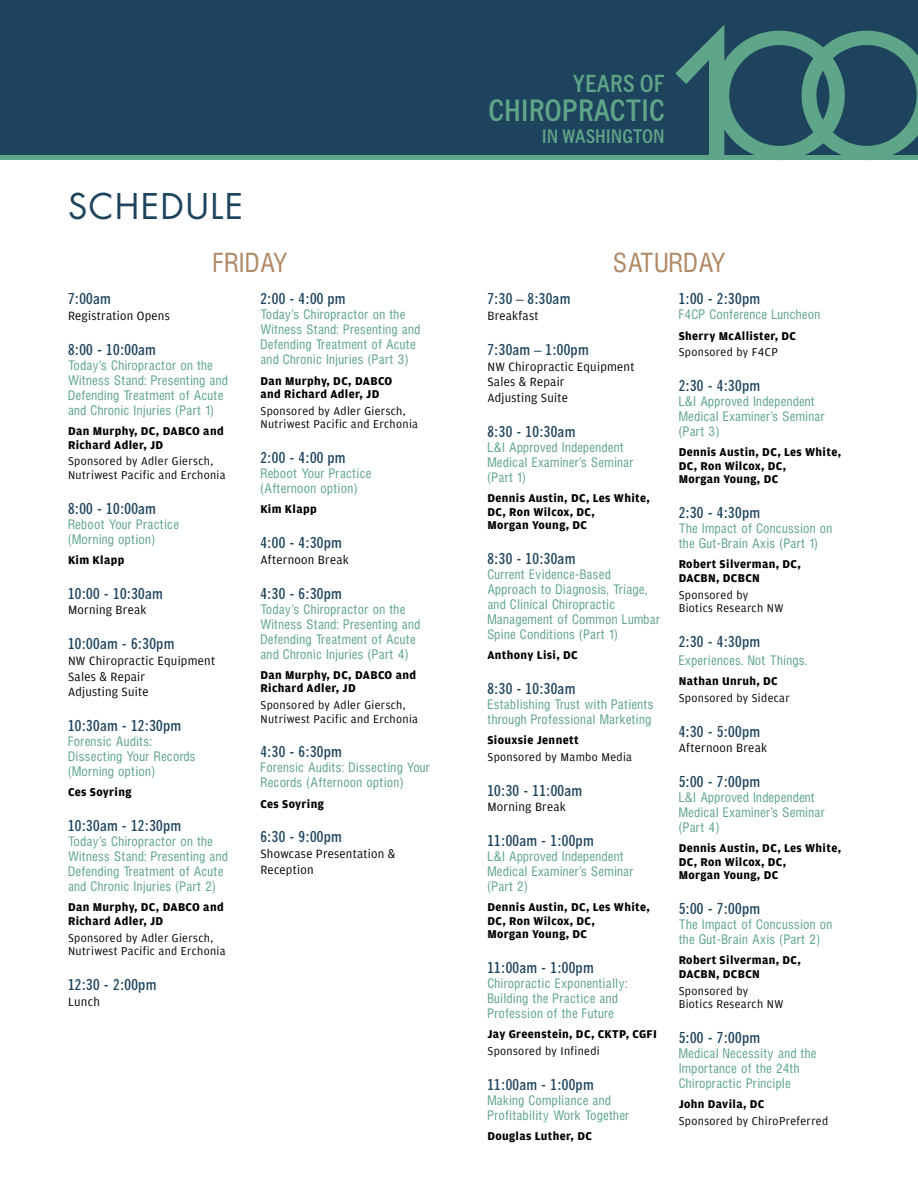
<style>
.page{position:relative;width:918px;height:1188px;background:#fff}
.page>*{position:absolute;margin:0;border:0;box-sizing:border-box;transform-origin:0 0}
.t1{font:34.5px "Futura";letter-spacing:.04em;color:#1d435d}
.t2{font:700 condensed 29.25px "News Gothic";color:#5fa589}
.t3{font:24px "Hallmarke Cond";letter-spacing:.02em;color:#b08764}
.t4{font:700 condensed 23.4px "News Gothic";color:#5fa589}
.t5{font:700 condensed 18.6px "News Gothic";color:#5fa589}
.t6{font:700 condensed 15px "News Gothic";letter-spacing:.02em;color:#1d435d}
.t7{font:12.75px/15.8px "Amplitude";letter-spacing:.02em;color:#000}
.t8{font:12px/15px "Hallmarke Cond";letter-spacing:.02em;color:#5fa589}
.t9{font:700 12px/13.5px "Amplitude";letter-spacing:.03em;color:#000}
.t10{font:12px/13.5px "Amplitude";letter-spacing:.03em;color:#000}
</style>
<div class="page">
<div style="left:0;top:0;width:918px;height:158px;background:#1d435d"></div>
<svg style="left:675px;top:24px;width:243px;height:132px"></svg>
<hr style="left:0;top:156px;width:918px;height:4px;background:#5fa589">
<h1 class="t1" style="left:68px;top:183px;width:158px">SCHEDULE</h1>
<h3 class="t3" style="left:213px;top:246px;width:77px">FRIDAY</h3>
<p class="t6" style="left:68px;top:290px;width:44px">7:00am</p>
<p class="t7" style="left:68px;top:308px;width:103px">Registration Opens</p>
<p class="t6" style="left:68px;top:340px;width:89px">8:00 - 10:00am</p>
<p class="t8" style="left:68px;top:357px;width:161px">Today’s Chiropractor on the<br>Witness Stand: Presenting and<br>Defending Treatment of Acute and Chronic Injuries (Part 1)</p>
<p class="t9" style="left:68px;top:425px;width:157px">Dan Murphy, DC, DABCO and<br>Richard Adler, JD</p>
<p class="t10" style="left:68px;top:455px;width:159px">Sponsored by Adler Giersch,<br>Nutriwest Pacific and Erchonia</p>
<p class="t6" style="left:68px;top:499px;width:89px">8:00 - 10:00am</p>
<p class="t8" style="left:68px;top:516px;width:113px">Reboot Your Practice (Morning option)</p>
<p class="t9" style="left:68px;top:553px;width:58px">Kim Klapp</p>
<p class="t6" style="left:68px;top:584px;width:96px">10:00 - 10:30am</p>
<p class="t7" style="left:68px;top:602px;width:80px">Morning Break</p>
<p class="t6" style="left:68px;top:634px;width:108px">10:00am - 6:30pm</p>
<p class="t7" style="left:68px;top:653px;width:149px">NW Chiropractic Equipment<br>Sales &amp; Repair<br>Adjusting Suite</p>
<p class="t6" style="left:68px;top:716px;width:115px">10:30am - 12:30pm</p>
<p class="t8" style="left:68px;top:734px;width:129px">Forensic Audits:<br>Dissecting Your Records (Morning option)</p>
<p class="t9" style="left:68px;top:786px;width:65px">Ces Soyring</p>
<p class="t6" style="left:68px;top:816px;width:115px">10:30am - 12:30pm</p>
<p class="t8" style="left:68px;top:834px;width:161px">Today’s Chiropractor on the<br>Witness Stand: Presenting and<br>Defending Treatment of Acute and Chronic Injuries (Part 2)</p>
<p class="t9" style="left:68px;top:901px;width:157px">Dan Murphy, DC, DABCO and<br>Richard Adler, JD</p>
<p class="t10" style="left:68px;top:931px;width:159px">Sponsored by Adler Giersch,<br>Nutriwest Pacific and Erchonia</p>
<p class="t6" style="left:68px;top:975px;width:90px">12:30 - 2:00pm</p>
<p class="t7" style="left:68px;top:994px;width:33px">Lunch</p>
<p class="t6" style="left:260px;top:290px;width:87px">2:00 - 4:00 pm</p>
<p class="t8" style="left:260px;top:307px;width:161px">Today’s Chiropractor on the<br>Witness Stand: Presenting and<br>Defending Treatment of Acute and Chronic Injuries (Part 3)</p>
<p class="t9" style="left:260px;top:374px;width:133px">Dan Murphy, DC, DABCO and Richard Adler, JD</p>
<p class="t10" style="left:260px;top:404px;width:159px">Sponsored by Adler Giersch,<br>Nutriwest Pacific and Erchonia</p>
<p class="t6" style="left:260px;top:448px;width:87px">2:00 - 4:00 pm</p>
<p class="t8" style="left:260px;top:466px;width:113px">Reboot Your Practice (Afternoon option)</p>
<p class="t9" style="left:260px;top:503px;width:58px">Kim Klapp</p>
<p class="t6" style="left:260px;top:533px;width:83px">4:00 - 4:30pm</p>
<p class="t7" style="left:260px;top:552px;width:90px">Afternoon Break</p>
<p class="t6" style="left:260px;top:584px;width:83px">4:30 - 6:30pm</p>
<p class="t8" style="left:260px;top:601px;width:161px">Today’s Chiropractor on the<br>Witness Stand: Presenting and<br>Defending Treatment of Acute and Chronic Injuries (Part 4)</p>
<p class="t9" style="left:260px;top:668px;width:157px">Dan Murphy, DC, DABCO and<br>Richard Adler, JD</p>
<p class="t10" style="left:260px;top:698px;width:159px">Sponsored by Adler Giersch,<br>Nutriwest Pacific and Erchonia</p>
<p class="t6" style="left:260px;top:743px;width:83px">4:30 - 6:30pm</p>
<p class="t8" style="left:260px;top:760px;width:171px">Forensic Audits: Dissecting Your<br>Records (Afternoon option)</p>
<p class="t9" style="left:260px;top:797px;width:65px">Ces Soyring</p>
<p class="t6" style="left:260px;top:828px;width:83px">6:30 - 9:00pm</p>
<p class="t7" style="left:260px;top:846px;width:137px">Showcase Presentation &amp;<br>Reception</p>
<h3 class="t4" style="left:573px;top:69px;width:93px">Years of</h3>
<h2 class="t2" style="left:489px;top:93px;width:175px">Chiropractic</h2>
<h3 class="t5" style="left:542px;top:125px;width:124px">in Washington</h3>
<h3 class="t3" style="left:613px;top:246px;width:114px">SATURDAY</h3>
<p class="t6" style="left:487px;top:290px;width:84px">7:30 – 8:30am</p>
<p class="t7" style="left:487px;top:308px;width:53px">Breakfast</p>
<p class="t6" style="left:487px;top:340px;width:103px">7:30am – 1:00pm</p>
<p class="t7" style="left:487px;top:359px;width:149px">NW Chiropractic Equipment<br>Sales &amp; Repair<br>Adjusting Suite</p>
<p class="t6" style="left:487px;top:422px;width:89px">8:30 - 10:30am</p>
<p class="t8" style="left:487px;top:439px;width:148px">L&amp;I Approved Independent<br>Medical Examiner’s Seminar (Part 1)</p>
<p class="t9" style="left:487px;top:492px;width:164px">Dennis Austin, DC, Les White,<br>DC, Ron Wilcox, DC,<br>Morgan Young, DC</p>
<p class="t6" style="left:487px;top:549px;width:89px">8:30 - 10:30am</p>
<p class="t8" style="left:487px;top:566px;width:174px">Current Evidence-Based<br>Approach to Diagnosis, Triage, and Clinical Chiropractic<br>Management of Common Lumbar<br>Spine Conditions (Part 1)</p>
<p class="t9" style="left:487px;top:649px;width:92px">Anthony Lisi, DC</p>
<p class="t6" style="left:487px;top:679px;width:89px">8:30 - 10:30am</p>
<p class="t8" style="left:487px;top:696px;width:168px">Establishing Trust with Patients through Professional Marketing</p>
<p class="t9" style="left:487px;top:734px;width:93px">Siouxsie Jennett</p>
<p class="t10" style="left:487px;top:750px;width:146px">Sponsored by Mambo Media</p>
<p class="t6" style="left:487px;top:781px;width:96px">10:30 - 11:00am</p>
<p class="t7" style="left:487px;top:799px;width:80px">Morning Break</p>
<p class="t6" style="left:487px;top:831px;width:108px">11:00am - 1:00pm</p>
<p class="t8" style="left:487px;top:849px;width:148px">L&amp;I Approved Independent<br>Medical Examiner’s Seminar (Part 2)</p>
<p class="t9" style="left:487px;top:901px;width:164px">Dennis Austin, DC, Les White,<br>DC, Ron Wilcox, DC,<br>Morgan Young, DC</p>
<p class="t6" style="left:487px;top:958px;width:108px">11:00am - 1:00pm</p>
<p class="t8" style="left:487px;top:976px;width:142px">Chiropractic Exponentially:<br>Building the Practice and<br>Profession of the Future</p>
<p class="t9" style="left:487px;top:1028px;width:171px">Jay Greenstein, DC, CKTP, CGFI</p>
<p class="t10" style="left:487px;top:1044px;width:114px">Sponsored by Infinedi</p>
<p class="t6" style="left:487px;top:1075px;width:108px">11:00am - 1:00pm</p>
<p class="t8" style="left:487px;top:1092px;width:144px">Making Compliance and<br>Profitability Work Together</p>
<p class="t9" style="left:487px;top:1129px;width:106px">Douglas Luther, DC</p>
<p class="t6" style="left:679px;top:290px;width:83px">1:00 - 2:30pm</p>
<p class="t8" style="left:679px;top:307px;width:143px">F4CP Conference Luncheon</p>
<p class="t9" style="left:679px;top:329px;width:119px">Sherry McAllister, DC</p>
<p class="t10" style="left:679px;top:346px;width:101px">Sponsored by F4CP</p>
<p class="t6" style="left:679px;top:376px;width:83px">2:30 - 4:30pm</p>
<p class="t8" style="left:679px;top:394px;width:148px">L&amp;I Approved Independent<br>Medical Examiner’s Seminar (Part 3)</p>
<p class="t9" style="left:679px;top:446px;width:164px">Dennis Austin, DC, Les White,<br>DC, Ron Wilcox, DC,<br>Morgan Young, DC</p>
<p class="t6" style="left:679px;top:503px;width:83px">2:30 - 4:30pm</p>
<p class="t8" style="left:679px;top:521px;width:155px">The Impact of Concussion on the Gut-Brain Axis (Part 1)</p>
<p class="t9" style="left:679px;top:558px;width:124px">Robert Silverman, DC,<br>DACBN, DCBCN</p>
<p class="t10" style="left:679px;top:588px;width:106px">Sponsored by<br>Biotics Research NW</p>
<p class="t6" style="left:679px;top:632px;width:83px">2:30 - 4:30pm</p>
<p class="t8" style="left:679px;top:652px;width:130px">Experiences. Not Things.</p>
<p class="t9" style="left:679px;top:675px;width:100px">Nathan Unruh, DC</p>
<p class="t10" style="left:679px;top:691px;width:113px">Sponsored by Sidecar</p>
<p class="t6" style="left:679px;top:722px;width:83px">4:30 - 5:00pm</p>
<p class="t7" style="left:679px;top:740px;width:90px">Afternoon Break</p>
<p class="t6" style="left:679px;top:772px;width:83px">5:00 - 7:00pm</p>
<p class="t8" style="left:679px;top:790px;width:148px">L&amp;I Approved Independent<br>Medical Examiner’s Seminar (Part 4)</p>
<p class="t9" style="left:679px;top:842px;width:164px">Dennis Austin, DC, Les White,<br>DC, Ron Wilcox, DC,<br>Morgan Young, DC</p>
<p class="t6" style="left:679px;top:899px;width:83px">5:00 - 7:00pm</p>
<p class="t8" style="left:679px;top:917px;width:155px">The Impact of Concussion on the Gut-Brain Axis (Part 2)</p>
<p class="t9" style="left:679px;top:954px;width:124px">Robert Silverman, DC,<br>DACBN, DCBCN</p>
<p class="t10" style="left:679px;top:984px;width:106px">Sponsored by<br>Biotics Research NW</p>
<p class="t6" style="left:679px;top:1028px;width:83px">5:00 - 7:00pm</p>
<p class="t8" style="left:679px;top:1045px;width:139px">Medical Necessity and the<br>Importance of the 24th<br>Chiropractic Principle</p>
<p class="t9" style="left:679px;top:1097px;width:87px">John Davila, DC</p>
<p class="t10" style="left:679px;top:1114px;width:151px">Sponsored by ChiroPreferred</p>
</div>
